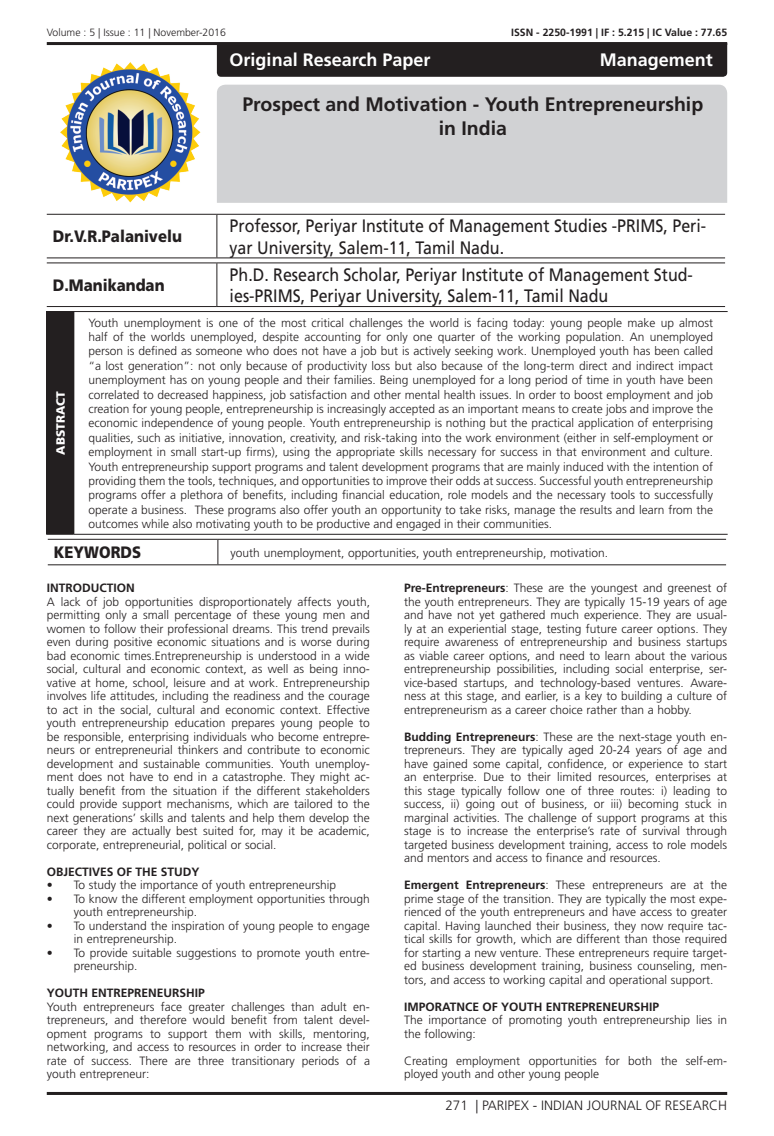
<style>
.page{position:relative;width:774px;height:1136px;background:#fff}
.page>*{position:absolute;margin:0;border:0;box-sizing:border-box;transform-origin:0 0}
.Paripex_Articles_Hea{font:700 19.5px/23.4px "Frutiger LT Std";color:#231f20;text-align:center}
.Paripex_Address{font:18px/21.6px "Frutiger LT Std";color:#231f20;scale:.89 1}
.Paripex_Subject_Name{font:700 18px "Frutiger LT Std";color:#fff}
.Paripex_Author_Name{font:900 16.5px "Frutiger LT Std";color:#231f20;scale:.9 1}
.t1{font:300 13.5px "Frutiger LT Std";color:#231f20}
.Paripex_Body_Text{font:300 12px/13.5px "Frutiger LT Std";color:#231f20;text-align:justify}
.Paripex_Abstract{font:300 12px/14.4px "Frutiger LT Std";color:#231f20}
.Paripex_Bold{font:700 12px "Frutiger LT Std";color:#231f20}
.Paripex_Keywords{font:300 12px "Frutiger LT Std";color:#231f20}
.t2{font:900 12px "Frutiger LT Std";color:#fff}
.t3{font:700 10.5px "Frutiger LT Std";color:#231f20}
.t4{font:300 10.5px "Frutiger LT Std";color:#231f20}
.s1{font-weight:700}
</style>
<div class="page">
<hr style="left:47px;top:42px;width:680px;height:3px;background:#231f20">
<hr style="left:47px;top:1091px;width:680px;height:3px;background:#231f20">
<div style="left:217px;top:85px;width:510px;height:118px;background:#d1d2d4"></div>
<div style="left:217px;top:45px;width:510px;height:32px;background:#231f20"></div>
<img style="left:61px;top:63px;width:139px;height:140px">
<hr style="left:47px;top:214px;width:170px;height:1px;background:#231f20">
<hr style="left:217px;top:214px;width:508px;height:1px;background:#231f20">
<hr style="left:216px;top:215px;width:1px;height:42px;background:#231f20">
<hr style="left:47px;top:257px;width:170px;height:1px;background:#231f20">
<hr style="left:217px;top:257px;width:508px;height:1px;background:#231f20">
<hr style="left:47px;top:262px;width:170px;height:1px;background:#231f20">
<hr style="left:217px;top:262px;width:508px;height:1px;background:#231f20">
<hr style="left:216px;top:263px;width:1px;height:43px;background:#231f20">
<hr style="left:47px;top:306px;width:170px;height:1px;background:#231f20">
<hr style="left:217px;top:306px;width:508px;height:1px;background:#231f20">
<hr style="left:48px;top:539px;width:170px;height:1px;background:#231f20">
<hr style="left:218px;top:539px;width:508px;height:1px;background:#231f20">
<svg style="left:217px;top:539px;width:1px;height:25px"></svg>
<hr style="left:48px;top:564px;width:170px;height:1px;background:#231f20">
<hr style="left:218px;top:564px;width:508px;height:1px;background:#231f20">
<div style="left:47px;top:311px;width:27px;height:223px;background:#231f20"></div>
<hr style="left:46px;top:312px;width:1px;height:222px;background:#231f20">
<hr style="left:74px;top:311px;width:654px;height:1px;background:#231f20">
<svg style="left:46px;top:534px;width:28px;height:1px"></svg>
<hr style="left:74px;top:534px;width:654px;height:1px;background:#231f20">
<p class="t4" style="left:47px;top:27px;width:181px">Volume : 5 | Issue : 11 | November-2016</p>
<p class="t3" style="left:511px;top:27px;width:217px">ISSN - 2250-1991 | IF : 5.215 | IC Value : 77.65</p>
<p class="Paripex_Subject_Name" style="left:230px;top:49px;width:202px">Original Research Paper</p>
<p class="Paripex_Subject_Name" style="left:600px;top:49px;width:115px">Management</p>
<p class="Paripex_Articles_Hea" style="left:242px;top:93px;width:462px">Prospect and Motivation - Youth Entrepreneurship in India</p>
<p class="Paripex_Author_Name" style="left:53px;top:226px;width:145px">Dr.V.R.Palanivelu</p>
<p class="Paripex_Address" style="left:230px;top:215px;width:537px">Professor, Periyar Institute of Management Studies -PRIMS, Peri&shy;yar University, Salem-11, Tamil Nadu.</p>
<p class="Paripex_Author_Name" style="left:53px;top:275px;width:126px">D.Manikandan</p>
<p class="Paripex_Address" style="left:230px;top:264px;width:522px">Ph.D. Research Scholar, Periyar Institute of Management Stud&shy;ies-PRIMS, Periyar University, Salem-11, Tamil Nadu</p>
<p class="t2" style="left:53px;top:454px;width:65px;rotate:-90deg">ABSTRACT</p>
<p class="Paripex_Abstract" style="left:88px;top:315px;width:626px;text-align:justify">Youth unemployment is one of the most critical challenges the world is facing today: young people make up almost half of the worlds unemployed, despite accounting for only one quarter of the working population. An unemployed person is defined as someone who does not have a job but is actively seeking work. Unemployed youth has been called “a lost generation”: not only because of productivity loss but also because of the long-term direct and indirect impact unemployment has on young people and their families. Being unemployed for a long period of time in youth have been correlated to decreased happiness, job satisfaction and other mental health issues. In order to boost employment and job creation for young people, entrepreneurship is increasingly accepted as an important means to create jobs and improve the economic independence of young people. Youth entrepreneurship is nothing but the practical application of enterprising qualities, such as initiative, innovation, creativity, and risk-taking into the work environment (either in self-employment or employment in small start-up firms), using the appropriate skills necessary for success in that environment and culture.<br>Youth entrepreneurship support programs and talent development programs that are mainly induced with the intention of providing them the tools, techniques, and opportunities to improve their odds at success. Successful youth entrepreneurship programs offer a plethora of benefits, including financial education, role models and the necessary tools to successfully operate a business. These programs also offer youth an opportunity to take risks, manage the results and learn from the outcomes while also motivating youth to be productive and engaged in their communities.</p>
<p class="Paripex_Author_Name" style="left:54px;top:542px;width:99px">KEYWORDS</p>
<p class="Paripex_Keywords" style="left:231px;top:545px;width:379px">youth unemployment, opportunities, youth entrepreneurship, motivation.</p>
<p class="Paripex_Bold" style="left:47px;top:581px;width:90px">INTRODUCTION</p>
<p class="Paripex_Body_Text" style="left:47px;top:595px;width:325px">A lack of job opportunities disproportionately affects youth, permitting only a small percentage of these young men and women to follow their professional dreams. This trend prevails even during positive economic situations and is worse during bad economic times.Entrepreneurship is understood in a wide social, cultural and economic context, as well as being inno&shy;vative at home, school, leisure and at work. Entrepreneurship involves life attitudes, including the readiness and the courage to act in the social, cultural and economic context. Effective youth entrepreneurship education prepares young people to be responsible, enterprising individuals who become entrepre&shy;neurs or entrepreneurial thinkers and contribute to economic development and sustainable communities. Youth unemploy&shy;ment does not have to end in a catastrophe. They might ac&shy;tually benefit from the situation if the different stakeholders could provide support mechanisms, which are tailored to the next generations’ skills and talents and help them develop the career they are actually best suited for, may it be academic, corporate, entrepreneurial, political or social.</p>
<p class="Paripex_Bold" style="left:47px;top:864px;width:154px">OBJECTIVES OF THE STUDY</p>
<p class="Paripex_Abstract" style="left:47px;top:878px;width:291px">• To study the importance of youth entrepreneurship</p>
<p class="Paripex_Abstract" style="left:74px;top:892px;width:298px;line-height:13.5px;text-indent:-27px">• To know the different employment opportunities through youth entrepreneurship.</p>
<p class="Paripex_Abstract" style="left:74px;top:919px;width:298px;line-height:13.5px;text-indent:-27px">• To understand the inspiration of young people to engage in entrepreneurship.</p>
<p class="Paripex_Abstract" style="left:74px;top:946px;width:298px;line-height:13.5px;text-indent:-27px">• To provide suitable suggestions to promote youth entre&shy;preneurship.</p>
<p class="Paripex_Bold" style="left:47px;top:986px;width:160px">YOUTH ENTREPRENEURSHIP</p>
<p class="Paripex_Body_Text" style="left:47px;top:1000px;width:325px">Youth entrepreneurs face greater challenges than adult en&shy;trepreneurs, and therefore would benefit from talent devel&shy;opment programs to support them with skills, mentoring, networking, and access to resources in order to increase their rate of success. There are three transitionary periods of a youth entrepreneur:</p>
<p class="Paripex_Body_Text" style="left:404px;top:581px;width:325px"><span class="s1">Pre-Entrepreneurs</span>: These are the youngest and greenest of the youth entrepreneurs. They are typically 15-19 years of age and have not yet gathered much experience. They are usual&shy;ly at an experiential stage, testing future career options. They require awareness of entrepreneurship and business startups as viable career options, and need to learn about the various entrepreneurship possibilities, including social enterprise, ser&shy;vice-based startups, and technology-based ventures. Aware&shy;ness at this stage, and earlier, is a key to building a culture of entrepreneurism as a career choice rather than a hobby.</p>
<p class="Paripex_Body_Text" style="left:404px;top:730px;width:325px"><span class="s1">Budding Entrepreneurs</span>: These are the next-stage youth en&shy;trepreneurs. They are typically aged 20-24 years of age and have gained some capital, confidence, or experience to start an enterprise. Due to their limited resources, enterprises at this stage typically follow one of three routes: i) leading to success, ii) going out of business, or iii) becoming stuck in marginal activities. The challenge of support programs at this stage is to increase the enterprise’s rate of survival through targeted business development training, access to role models and mentors and access to finance and resources.</p>
<p class="Paripex_Body_Text" style="left:404px;top:878px;width:325px"><span class="s1">Emergent Entrepreneurs</span>: These entrepreneurs are at the prime stage of the transition. They are typically the most expe&shy;rienced of the youth entrepreneurs and have access to greater capital. Having launched their business, they now require tac&shy;tical skills for growth, which are different than those required for starting a new venture. These entrepreneurs require target&shy;ed business development training, business counseling, men&shy;tors, and access to working capital and operational support.</p>
<p class="Paripex_Bold" style="left:404px;top:999px;width:257px">IMPORATNCE OF YOUTH ENTREPRENEURSHIP</p>
<p class="Paripex_Body_Text" style="left:404px;top:1013px;width:325px">The importance of promoting youth entrepreneurship lies in the following:</p>
<p class="Paripex_Body_Text" style="left:404px;top:1054px;width:325px">Creating employment opportunities for both the self-em&shy;ployed youth and other young people</p>
<p class="t1" style="left:445px;top:1097px;width:283px">271 | PARIPEX - INDIAN JOURNAL OF RESEARCH</p>
</div>
